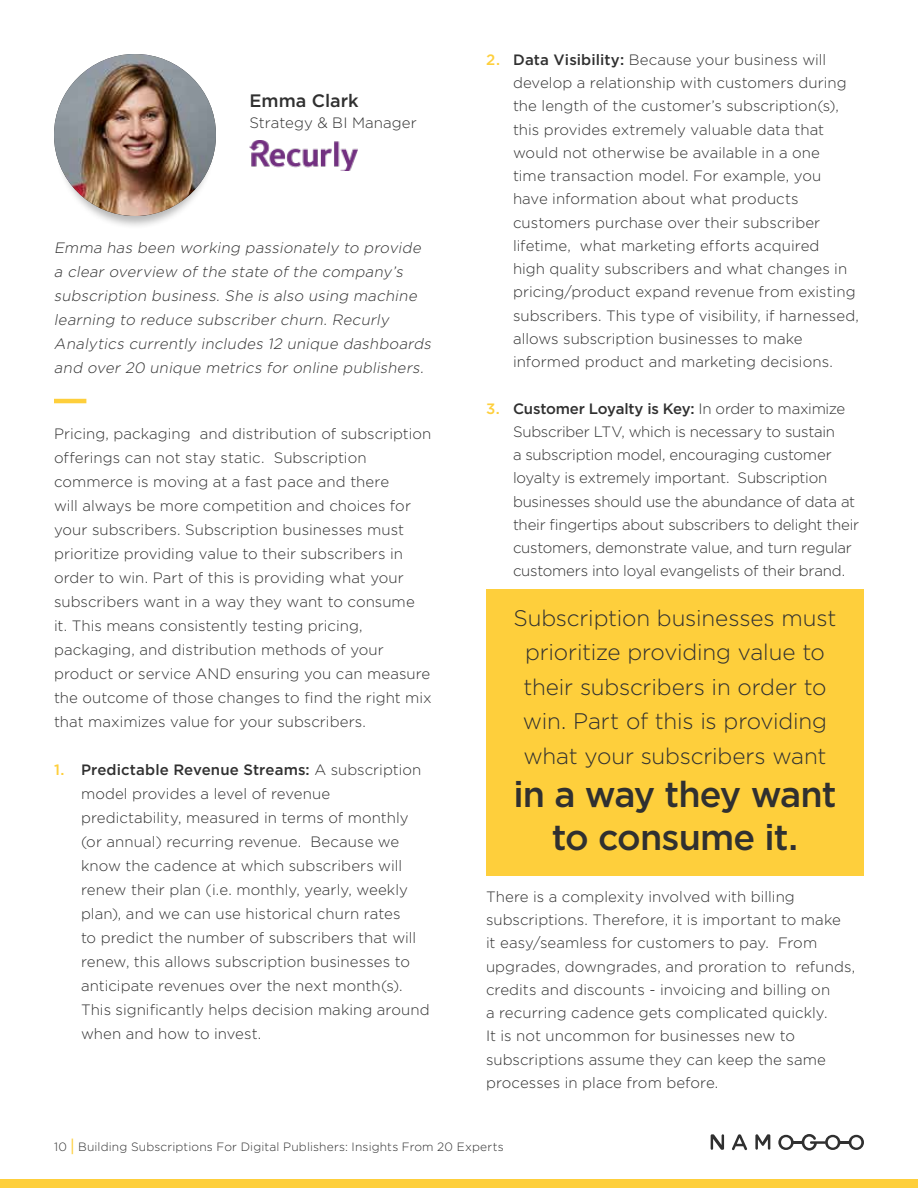
<style>
.page{position:relative;width:918px;height:1188px;background:#fff}
.page>*{position:absolute;margin:0;border:0;box-sizing:border-box;transform-origin:0 0}
.t1{font:500 36px/43.2px "Gotham Pro";letter-spacing:-.025em;color:#303030;text-align:center}
.t2{font:300 22.5px/34.5px "Gotham Pro";letter-spacing:-.01em;color:#303030;text-align:center}
.t3{font:500 18px "Gotham Pro";color:#303030}
.t4{font:300 15px/23.2px "Gotham Pro";color:#303030}
.t5{font:italic 300 15px/24px "Gotham Pro";color:#303030}
.t6{font:300 12px "Gotham Pro";letter-spacing:.015em;color:#303030}
.s1{font-weight:500;color:#fecf3c}
.s2{font-weight:500}
.s3{font-weight:500;font-size:16.8px;color:#fecf3c}
</style>
<div class="page">
<svg style="left:711px;top:1134px;width:59px;height:16px"></svg>
<svg style="left:778px;top:1134px;width:86px;height:17px"></svg>
<div style="left:0;top:1179px;width:918px;height:9px;background:#fecf3c"></div>
<div style="left:55px;top:71px;width:159px;height:158px;background:#000;opacity:.3"></div>
<img style="left:249px;top:140px;width:108px;height:31px">
<hr style="left:54px;top:399px;width:32px;height:4px;background:#fecf3c">
<img style="left:54px;top:54px;width:162px;height:162px;border-radius:81px">
<div style="left:486px;top:590px;width:378px;height:286px;background:#fecf3c"></div>
<p class="t3" style="left:250px;top:91px;width:111px">Emma Clark</p>
<p class="t4" style="left:250px;top:111px;width:169px">Strategy &amp; BI Manager</p>
<p class="t5" style="left:54px;top:236px;width:382px">Emma has been working passionately to provide a clear overview of the state of the company’s subscription business. She is also using machine learning to reduce subscriber churn. Recurly Analytics currently includes 12 unique dashboards and over 20 unique metrics for online publishers.</p>
<p class="t4" style="left:54px;top:422px;width:379px;line-height:24px">Pricing, packaging and distribution of subscription offerings can not stay static. Subscription commerce is moving at a fast pace and there<br>will always be more competition and choices for your subscribers. Subscription businesses must prioritize providing value to their subscribers in order to win. Part of this is providing what your subscribers want in a way they want to consume<br>it. This means consistently testing pricing, packaging, and distribution methods of your product or service AND ensuring you can measure the outcome of those changes to find the right mix that maximizes value for your subscribers.</p>
<p class="t4" style="left:81px;top:758px;width:350px;line-height:24px;text-indent:-27px"><span class="s1">1.</span> <span class="s2">Predictable Revenue Streams:</span> A subscription model provides a level of revenue predictability, measured in terms of monthly (or annual) recurring revenue. Because we know the cadence at which subscribers will renew their plan (i.e. monthly, yearly, weekly plan), and we can use historical churn rates<br>to predict the number of subscribers that will renew, this allows subscription businesses to anticipate revenues over the next month(s).<br>This significantly helps decision making around when and how to invest.</p>
<p class="t4" style="left:513px;top:48px;width:347px;text-indent:-27px"><span class="s1">2.</span> <span class="s2">Data Visibility:</span> Because your business will develop a relationship with customers during the length of the customer’s subscription(s), this provides extremely valuable data that would not otherwise be available in a one<br>time transaction model. For example, you have information about what products customers purchase over their subscriber lifetime, what marketing efforts acquired<br>high quality subscribers and what changes in pricing/product expand revenue from existing subscribers. This type of visibility, if harnessed, allows subscription businesses to make informed product and marketing decisions.</p>
<p class="t4" style="left:513px;top:397px;width:348px;text-indent:-27px"><span class="s1">3.</span> <span class="s2">Customer Loyalty is Key:</span> In order to maximize Subscriber LTV, which is necessary to sustain<br>a subscription model, encouraging customer loyalty is extremely important. Subscription businesses should use the abundance of data at their fingertips about subscribers to delight their customers, demonstrate value, and turn regular customers into loyal evangelists of their brand.</p>
<h2 class="t2" style="left:514px;top:601px;width:324px">Subscription businesses must prioritize providing value to their subscribers in order to win. Part of this is providing what your subscribers want</h2>
<h1 class="t1" style="left:513px;top:772px;width:325px">in a way they want to consume it.</h1>
<p class="t4" style="left:486px;top:885px;width:371px">There is a complexity involved with billing subscriptions. Therefore, it is important to make<br>it easy/seamless for customers to pay. From upgrades, downgrades, and proration to refunds, credits and discounts - invoicing and billing on<br>a recurring cadence gets complicated quickly.<br>It is not uncommon for businesses new to subscriptions assume they can keep the same processes in place from before.</p>
<p class="t6" style="left:54px;top:1140px;width:451px">10 <span class="s3">|</span> Building Subscriptions For Digital Publishers: Insights From 20 Experts</p>
</div>
